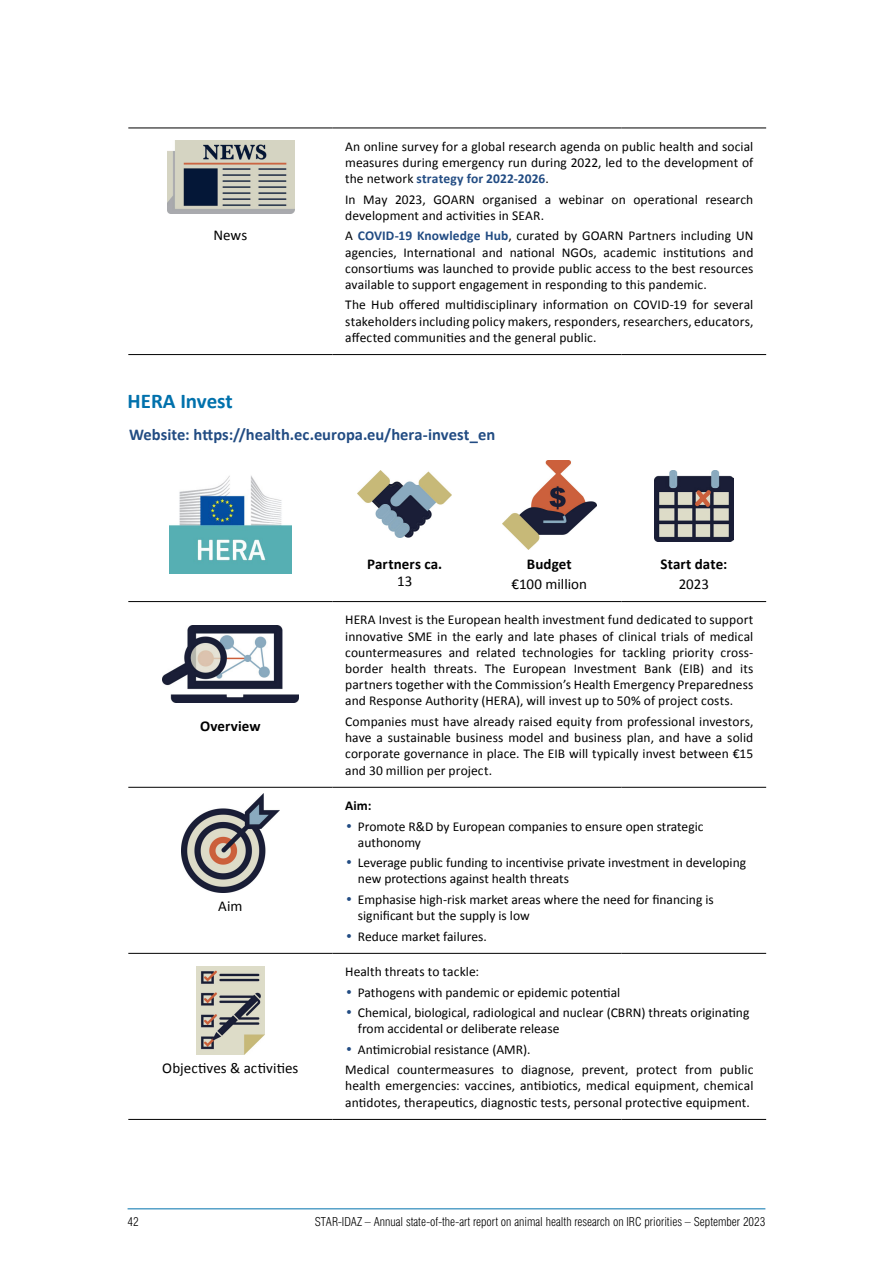
<style>
.page{position:relative;width:893px;height:1263px;background:#fff}
.page>*{position:absolute;margin:0;border:0;box-sizing:border-box;transform-origin:0 0}
.t1{font:700 21px "Calibri";color:#0071ac}
.t2{font:700 16.5px "Calibri";color:#224c83}
.t3{font:15px "Calibri";letter-spacing:.005em;color:#000}
.t4{font:700 15px "Calibri";letter-spacing:.005em;color:#000}
.t5{font:13.5px/16.2px "Calibri";color:#000}
.t6{font:700 13.5px "Calibri";color:#000}
.t7{font:300 condensed 12px "Swiss 721 BT";color:#000}
.s1{font-weight:700;color:#224c83}
.s2{font-family:"Swiss 721 BT";font-weight:300;color:#224c83}
</style>
<div class="page">
<hr style="left:128px;top:1208px;width:637px;height:1px;background:#0071ac">
<hr style="left:128px;top:128px;width:204px;height:1px;background:#000">
<hr style="left:332px;top:128px;width:145px;height:1px;background:#000">
<hr style="left:477px;top:128px;width:145px;height:1px;background:#000">
<hr style="left:622px;top:128px;width:144px;height:1px;background:#000">
<hr style="left:128px;top:354px;width:204px;height:1px;background:#000">
<hr style="left:332px;top:354px;width:145px;height:1px;background:#000">
<hr style="left:477px;top:354px;width:145px;height:1px;background:#000">
<hr style="left:622px;top:354px;width:144px;height:1px;background:#000">
<img style="left:167px;top:141px;width:128px;height:73px">
<hr style="left:128px;top:601px;width:204px;height:1px;background:#000">
<hr style="left:332px;top:601px;width:145px;height:1px;background:#000">
<hr style="left:477px;top:601px;width:145px;height:1px;background:#000">
<hr style="left:622px;top:601px;width:144px;height:1px;background:#000">
<hr style="left:128px;top:787px;width:204px;height:1px;background:#000">
<hr style="left:332px;top:787px;width:145px;height:1px;background:#000">
<hr style="left:477px;top:787px;width:145px;height:1px;background:#000">
<hr style="left:622px;top:787px;width:144px;height:1px;background:#000">
<hr style="left:128px;top:953px;width:204px;height:1px;background:#000">
<hr style="left:332px;top:953px;width:145px;height:1px;background:#000">
<hr style="left:477px;top:953px;width:145px;height:1px;background:#000">
<hr style="left:622px;top:953px;width:144px;height:1px;background:#000">
<hr style="left:128px;top:1119px;width:204px;height:1px;background:#000">
<hr style="left:332px;top:1119px;width:145px;height:1px;background:#000">
<hr style="left:477px;top:1119px;width:145px;height:1px;background:#000">
<hr style="left:622px;top:1119px;width:144px;height:1px;background:#000">
<img style="left:169px;top:475px;width:122px;height:99px">
<img style="left:358px;top:470px;width:93px;height:67px">
<img style="left:502px;top:460px;width:94px;height:89px">
<img style="left:654px;top:471px;width:79px;height:70px">
<img style="left:163px;top:625px;width:135px;height:77px">
<img style="left:181px;top:794px;width:99px;height:99px">
<img style="left:197px;top:966px;width:67px;height:88px">
<p class="t3" style="left:213px;top:225px;width:35px">News</p>
<p class="t5" style="left:345px;top:138px;width:410px;text-align:justify">An online survey for a global research agenda on public health and social measures during emergency run during 2022, led to the development of the network <span class="s1">strategy for 2022-2026</span>.</p>
<p class="t5" style="left:345px;top:191px;width:410px">In May 2023, GOARN organised a webinar on operational research development and activities in SEAR.</p>
<p class="t5" style="left:345px;top:228px;width:410px;text-align:justify">A <span class="s1">COVID-19 Knowledge Hub</span>, curated by GOARN Partners including UN agencies, International and national NGOs, academic institutions and consortiums was launched to provide public access to the best resources available to support engagement in responding to this pandemic.</p>
<p class="t5" style="left:345px;top:297px;width:410px;text-align:justify">The Hub offered multidisciplinary information on COVID-19 for several stakeholders including policy makers, responders, researchers, educators, affected communities and the general public.</p>
<h1 class="t1" style="left:128px;top:387px;width:107px">HERA Invest</h1>
<p class="t2" style="left:129px;top:424px;width:368px">Website: https://health.ec.europa.eu/hera-invest_en</p>
<p class="t4" style="left:367px;top:554px;width:77px">Partners ca.</p>
<p class="t3" style="left:397px;top:571px;width:17px">13</p>
<p class="t4" style="left:527px;top:554px;width:46px">Budget</p>
<p class="t3" style="left:511px;top:574px;width:77px">€100 million</p>
<p class="t4" style="left:661px;top:554px;width:68px">Start date:</p>
<p class="t3" style="left:679px;top:574px;width:32px">2023</p>
<p class="t4" style="left:200px;top:716px;width:62px">Overview</p>
<p class="t3" style="left:218px;top:896px;width:26px">Aim</p>
<p class="t3" style="left:162px;top:1058px;width:138px">Objectives &amp; activities</p>
<p class="t5" style="left:345px;top:612px;width:410px;text-align:justify">HERA Invest is the European health investment fund dedicated to support innovative SME in the early and late phases of clinical trials of medical countermeasures and related technologies for tackling priority cross&shy;border health threats. The European Investment Bank (EIB) and its partners together with the Commission’s Health Emergency Preparedness and Response Authority (HERA), will invest up to 50% of project costs.</p>
<p class="t5" style="left:345px;top:713px;width:410px;text-align:justify">Companies must have already raised equity from professional investors, have a sustainable business model and business plan, and have a solid corporate governance in place. The EIB will typically invest between €15 and 30 million per project.</p>
<p class="t6" style="left:345px;top:797px;width:28px">Aim:</p>
<p class="t5" style="left:358px;top:818px;width:347px;text-indent:-13px"><span class="s2">•</span> Promote R&amp;D by European companies to ensure open strategic authonomy</p>
<p class="t5" style="left:358px;top:855px;width:390px;text-indent:-13px"><span class="s2">•</span> Leverage public funding to incentivise private investment in developing new protections against health threats</p>
<p class="t5" style="left:358px;top:891px;width:357px;text-indent:-13px"><span class="s2">•</span> Emphasise high-risk market areas where the need for financing is significant but the supply is low</p>
<p class="t5" style="left:345px;top:928px;width:143px"><span class="s2">•</span> Reduce market failures.</p>
<p class="t5" style="left:345px;top:964px;width:136px">Health threats to tackle:</p>
<p class="t5" style="left:345px;top:984px;width:277px"><span class="s2">•</span> Pathogens with pandemic or epidemic potential</p>
<p class="t5" style="left:358px;top:1004px;width:393px;text-indent:-13px"><span class="s2">•</span> Chemical, biological, radiological and nuclear (CBRN) threats originating from accidental or deliberate release</p>
<p class="t5" style="left:345px;top:1039px;width:410px;line-height:20.4px"><span class="s2">•</span> Antimicrobial resistance (AMR).<br>Medical countermeasures to diagnose, prevent, protect from public</p>
<p class="t5" style="left:345px;top:1078px;width:410px">health emergencies: vaccines, antibiotics, medical equipment, chemical antidotes, therapeutics, diagnostic tests, personal protective equipment.</p>
<p class="t7" style="left:128px;top:1215px;width:13px">42</p>
<p class="t7" style="left:315px;top:1215px;width:452px">STAR-IDAZ – Annual state-of-the-art report on animal health research on IRC priorities – September 2023</p>
</div>
